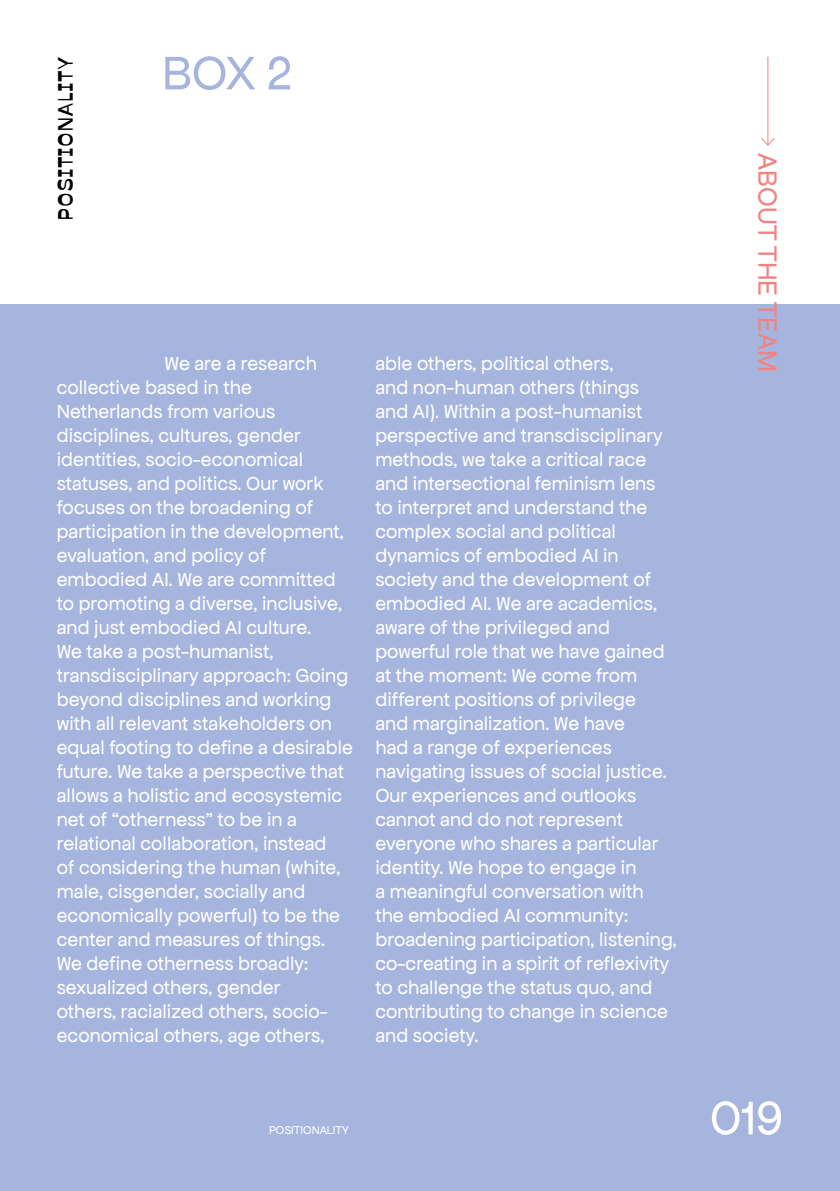
<style>
.page{position:relative;width:840px;height:1191px;background:#fff}
.page>*{position:absolute;margin:0;border:0;box-sizing:border-box;transform-origin:0 0}
.t1{font:50px "Apfel Grotezk";color:#a5b5de}
.t2{font:50px "Apfel Grotezk";color:#fff}
.t3{font:28px "Apfel Grotezk";color:#f08482}
.t4{font:20px/24px "Apfel Grotezk";letter-spacing:.005em;color:#fff}
.t5{font:20px "Savate";color:#000}
.t6{font:12px "Apfel Grotezk";color:#fff}
</style>
<div class="page">
<div style="left:0;top:304px;width:839px;height:887px;background:#a5b5de"></div>
<hr style="left:767px;top:57px;width:1px;height:88px;background:#f08482">
<svg style="left:761px;top:137px;width:14px;height:9px"></svg>
<p class="t5" style="left:50px;top:220px;width:165px;rotate:-90deg">POSITIONALITY</p>
<h1 class="t1" style="left:162px;top:47px;width:131px">BOX 2</h1>
<p class="t4" style="left:57px;top:351px;width:297px;text-indent:108px">We are a research collective based in the<br>Netherlands from various disciplines, cultures, gender identities, socio-economical statuses, and politics. Our work focuses on the broadening of participation in the development, evaluation, and policy of embodied AI. We are committed to promoting a diverse, inclusive, and just embodied AI culture.<br>We take a post-humanist, transdisciplinary approach: Going beyond disciplines and working with all relevant stakeholders on equal footing to define a desirable future. We take a perspective that allows a holistic and ecosystemic net of “otherness” to be in a relational collaboration, instead<br>of considering the human (white, male, cisgender, socially and economically powerful) to be the center and measures of things.<br>We define otherness broadly: sexualized others, gender<br>others, racialized others, socio&shy;economical others, age others,</p>
<p class="t4" style="left:375px;top:351px;width:303px">able others, political others,<br>and non-human others (things<br>and AI). Within a post-humanist perspective and transdisciplinary methods, we take a critical race and intersectional feminism lens to interpret and understand the complex social and political dynamics of embodied AI in society and the development of embodied AI. We are academics, aware of the privileged and powerful role that we have gained at the moment: We come from different positions of privilege<br>and marginalization. We have<br>had a range of experiences navigating issues of social justice.<br>Our experiences and outlooks cannot and do not represent everyone who shares a particular identity. We hope to engage in<br>a meaningful conversation with the embodied AI community: broadening participation, listening, co-creating in a spirit of reflexivity to challenge the status quo, and contributing to change in science and society.</p>
<p class="t6" style="left:269px;top:1124px;width:81px">POSITIONALITY</p>
<h2 class="t3" style="left:782px;top:153px;width:220px;rotate:90deg">ABOUT THE TEAM</h2>
<h1 class="t2" style="left:709px;top:1091px;width:75px">019</h1>
</div>
